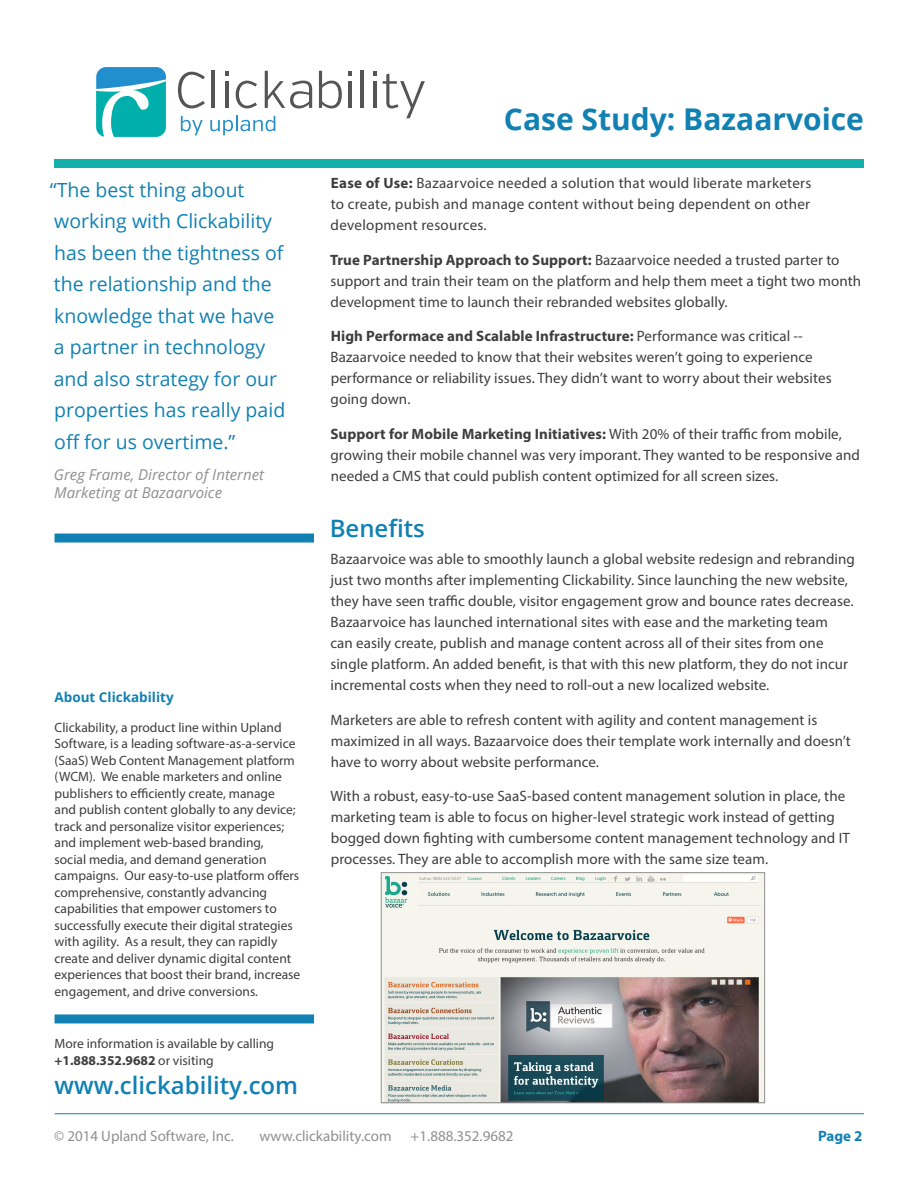
<style>
.page{position:relative;width:918px;height:1188px;background:#fff}
.page>*{position:absolute;margin:0;border:0;box-sizing:border-box;transform-origin:0 0}
.t1{font:700 30px "Open Sans";color:#1181b3}
.Header_2{font:600 24px "Open Sans";color:#1181b3}
.t2{font:19.5px/31.5px "Open Sans";color:#1181b3}
.Body_Paragraph{font:15px/21px "Myriad Pro";letter-spacing:.005em;color:#3e3e3f}
.t3{font:15px "Myriad Pro";color:#90908f}
.Quote_Attribution{font:italic 15px/18px "Open Sans";color:#90908f}
.t4{font:700 15px "Myriad Pro";color:#1181b3}
.Sidebar_Text{font:13.5px/16.5px "Myriad Pro";color:#3e3e3f}
.Sidebar_Header{font:700 13.5px "Open Sans";color:#1181b3}
.s1{font-weight:700}
</style>
<div class="page">
<hr style="left:55px;top:1113px;width:809px;height:1px;background:#1181b3">
<svg style="left:181px;top:116px;width:22px;height:19px"></svg>
<svg style="left:210px;top:116px;width:65px;height:19px"></svg>
<svg style="left:178px;top:72px;width:27px;height:36px"></svg>
<hr style="left:212px;top:71px;width:3px;height:37px;background:#555554">
<hr style="left:225px;top:81px;width:3px;height:27px;background:#555554">
<svg style="left:225px;top:71px;width:4px;height:4px"></svg>
<svg style="left:236px;top:81px;width:21px;height:27px"></svg>
<svg style="left:265px;top:71px;width:47px;height:37px"></svg>
<svg style="left:319px;top:71px;width:23px;height:37px"></svg>
<svg style="left:348px;top:71px;width:4px;height:4px"></svg>
<hr style="left:348px;top:81px;width:4px;height:27px;background:#555554">
<hr style="left:361px;top:71px;width:3px;height:37px;background:#555554">
<hr style="left:373px;top:81px;width:3px;height:27px;background:#555554">
<svg style="left:373px;top:71px;width:4px;height:4px"></svg>
<svg style="left:383px;top:73px;width:42px;height:45px"></svg>
<svg style="left:96px;top:67px;width:70px;height:70px"></svg>
<div style="left:54px;top:159px;width:810px;height:9px;background:#13afab"></div>
<div style="left:55px;top:534px;width:259px;height:9px;background:#1181b3"></div>
<img style="left:383px;top:874px;width:380px;height:227px">
<div style="left:381px;top:872px;width:384px;height:231px;border:1px solid #90908f"></div>
<div style="left:55px;top:1014px;width:259px;height:9px;background:#1181b3"></div>
<p class="t2" style="left:50px;top:174px;width:237px">“The best thing about working with Clickability has been the tightness of the relationship and the knowledge that we have a partner in technology and also strategy for our properties has really paid off for us overtime.”</p>
<p class="Quote_Attribution" style="left:54px;top:466px;width:212px">Greg Frame, Director of Internet<br>Marketing at Bazaarvoice</p>
<p class="Sidebar_Header" style="left:55px;top:687px;width:121px">About Clickability</p>
<p class="Sidebar_Text" style="left:55px;top:719px;width:247px">Clickability, a product line within Upland Software, is a leading software-as-a-service (SaaS) Web Content Management platform (WCM). We enable marketers and online publishers to efficiently create, manage<br>and publish content globally to any device; track and personalize visitor experiences; and implement web-based branding,<br>social media, and demand generation campaigns. Our easy-to-use platform offers comprehensive, constantly advancing capabilities that empower customers to successfully execute their digital strategies with agility. As a result, they can rapidly create and deliver dynamic digital content experiences that boost their brand, increase engagement, and drive conversions.</p>
<p class="Sidebar_Text" style="left:55px;top:1035px;width:221px">More information is available by calling <span class="s1">+1.888.352.9682</span> or visiting</p>
<p class="Header_2" style="left:55px;top:1068px;width:245px">www.clickability.com</p>
<h1 class="t1" style="left:504px;top:98px;width:362px">Case Study: Bazaarvoice</h1>
<p class="Body_Paragraph" style="left:331px;top:173px;width:482px;text-align:justify"><span class="s1">Ease of Use:</span> Bazaarvoice needed a solution that would liberate marketers to create, pubish and manage content without being dependent on other development resources.</p>
<p class="Body_Paragraph" style="left:330px;top:249px;width:533px"><span class="s1">True Partnership Approach to Support:</span> Bazaarvoice needed a trusted parter to support and train their team on the platform and help them meet a tight two month development time to launch their rebranded websites globally.</p>
<p class="Body_Paragraph" style="left:331px;top:326px;width:503px"><span class="s1">High Performace and Scalable Infrastructure:</span> Performance was critical -- Bazaarvoice needed to know that their websites weren’t going to experience performance or reliability issues. They didn’t want to worry about their websites going down.</p>
<p class="Body_Paragraph" style="left:330px;top:423px;width:531px"><span class="s1">Support for Mobile Marketing Initiatives:</span> With 20% of their traffic from mobile, growing their mobile channel was very imporant. They wanted to be responsive and needed a CMS that could publish content optimized for all screen sizes.</p>
<p class="Header_2" style="left:330px;top:511px;width:97px">Benefits</p>
<p class="Body_Paragraph" style="left:330px;top:549px;width:526px">Bazaarvoice was able to smoothly launch a global website redesign and rebranding just two months after implementing Clickability. Since launching the new website, they have seen traffic double, visitor engagement grow and bounce rates decrease.<br>Bazaarvoice has launched international sites with ease and the marketing team<br>can easily create, publish and manage content across all of their sites from one single platform. An added benefit, is that with this new platform, they do not incur incremental costs when they need to roll-out a new localized website.</p>
<p class="Body_Paragraph" style="left:331px;top:709px;width:522px">Marketers are able to refresh content with agility and content management is maximized in all ways. Bazaarvoice does their template work internally and doesn’t have to worry about website performance.</p>
<p class="Body_Paragraph" style="left:331px;top:786px;width:521px">With a robust, easy-to-use SaaS-based content management solution in place, the marketing team is able to focus on higher-level strategic work instead of getting bogged down fighting with cumbersome content management technology and IT processes. They are able to accomplish more with the same size team.</p>
<p class="t3" style="left:54px;top:1126px;width:181px">© 2014 Upland Software, Inc.</p>
<p class="t3" style="left:259px;top:1126px;width:134px">www.clickability.com</p>
<p class="t3" style="left:411px;top:1126px;width:104px">+1.888.352.9682</p>
<p class="t4" style="left:818px;top:1126px;width:46px">Page 2</p>
</div>
